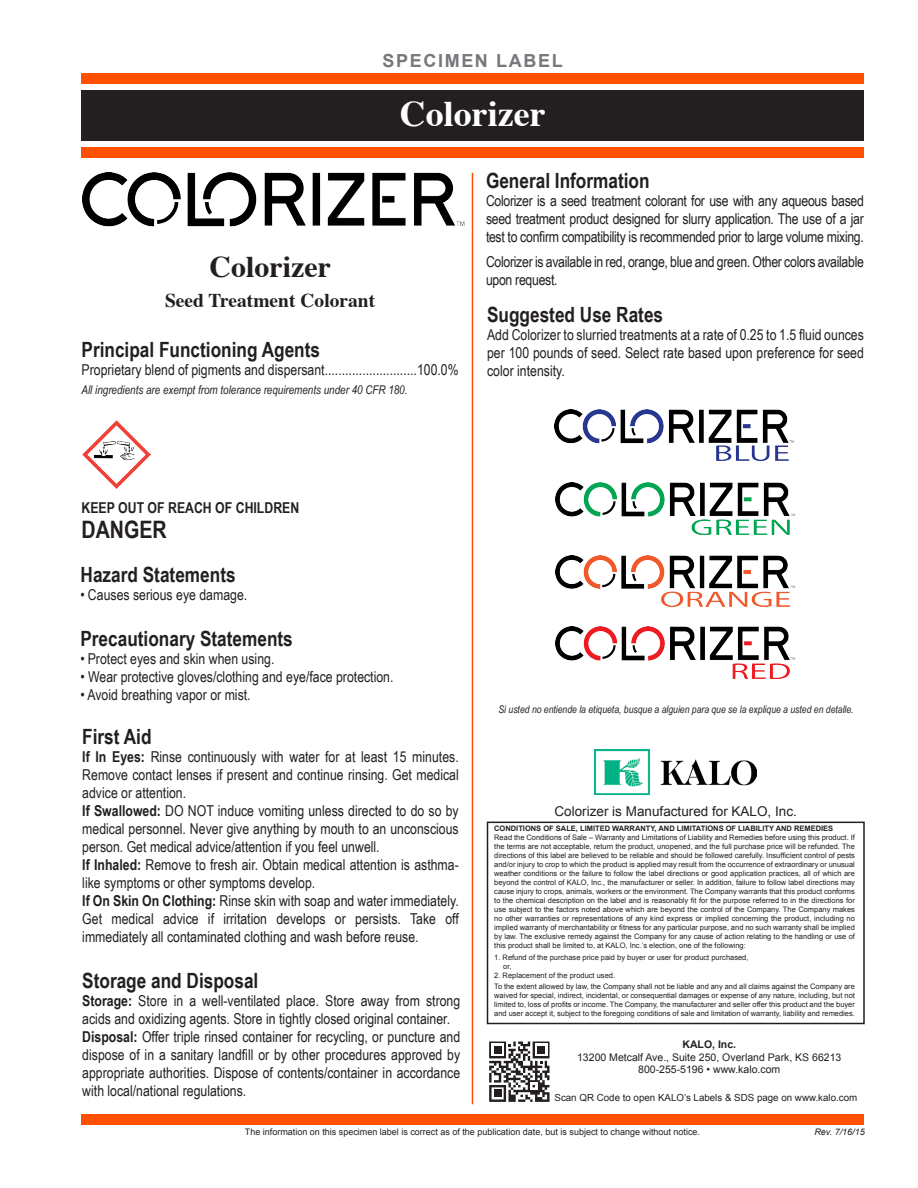
<style>
.page{position:relative;width:918px;height:1188px;background:#fff}
.page>*{position:absolute;margin:0;border:0;box-sizing:border-box;transform-origin:0 0}
.t1{font:700 36px "Times";color:#fff}
.t2{font:700 30px "Times";color:#231f20}
.t3{font:700 24px "Arial Narrow";color:#231f20}
.t4{font:700 21px "Arial Narrow";color:#231f20}
.t5{font:700 19.5px "Times";color:#231f20}
.t6{font:700 18px "Arial";letter-spacing:.09em;color:#76787b}
.t7{font:15px/18px "Arial Narrow";color:#231f20;text-align:justify}
.t8{font:15px/18px "Arial Narrow";letter-spacing:-.02em;color:#231f20}
.t9{font:700 15px "Arial Narrow";color:#231f20}
.t10{font:13.5px "Arial";color:#231f20}
.t11{font:italic 12px "Arial Narrow";color:#231f20}
.t12{font:italic 10.5px "Arial Narrow";color:#231f20}
.t13{font:10.5px/12.6px "Arial";color:#231f20;text-align:center}
.t14{font:700 10.5px "Arial";color:#231f20}
.t15{font:9.75px "Arial";color:#231f20}
.t16{font:9px "Arial";color:#231f20}
.t17{font:italic 9px "Arial";color:#231f20}
.t18{font:7.5px/9px "Arial";color:#231f20;text-align:justify}
.t19{font:700 7.5px "Arial";color:#231f20}
.s1{font-weight:700}
</style>
<div class="page">
<div style="left:81px;top:91px;width:783px;height:50px;background:#231f20"></div>
<div style="left:81px;top:74px;width:783px;height:10px;background:#ff5000"></div>
<img style="left:595px;top:749px;width:162px;height:46px">
<div style="left:81px;top:148px;width:783px;height:10px;background:#ff5000"></div>
<div style="left:81px;top:1114px;width:783px;height:11px;background:#ff5000"></div>
<div style="left:487px;top:822px;width:378px;height:202px;border:2px solid #231f20"></div>
<svg style="left:489px;top:1041px;width:61px;height:1px"></svg>
<svg style="left:489px;top:1042px;width:61px;height:60px"></svg>
<hr style="left:472px;top:173px;width:1px;height:931px;background:#ff5000">
<img style="left:82px;top:421px;width:68px;height:67px">
<img style="left:82px;top:173px;width:383px;height:54px">
<img style="left:554px;top:409px;width:240px;height:51px">
<img style="left:555px;top:483px;width:241px;height:51px">
<img style="left:555px;top:555px;width:241px;height:52px">
<img style="left:556px;top:627px;width:239px;height:51px">
<h3 class="t6" style="left:383px;top:49px;width:182px">SPECIMEN LABEL</h3>
<h1 class="t1" style="left:400px;top:79px;width:147px">Colorizer</h1>
<p class="t2" style="left:209px;top:238px;width:123px">Colorizer</p>
<p class="t5" style="left:165px;top:282px;width:212px">Seed Treatment Colorant</p>
<p class="t4" style="left:82px;top:334px;width:240px">Principal Functioning Agents</p>
<p class="t7" style="left:82px;top:361px;width:379px">Proprietary blend of pigments and dispersant...........................100.0%</p>
<p class="t11" style="left:82px;top:382px;width:327px">All ingredients are exempt from tolerance requirements under 40 CFR 180.</p>
<p class="t4" style="left:486px;top:165px;width:165px">General Information</p>
<p class="t7" style="left:486px;top:191px;width:379px">Colorizer is a seed treatment colorant for use with any aqueous based seed treatment product designed for slurry application. The use of a jar test to confirm compatibility is recommended prior to large volume mixing.</p>
<p class="t8" style="left:486px;top:252px;width:379px">Colorizer is available in red, orange, blue and green. Other colors available upon request.</p>
<p class="t4" style="left:487px;top:299px;width:178px">Suggested Use Rates</p>
<p class="t7" style="left:487px;top:326px;width:378px">Add Colorizer to slurried treatments at a rate of 0.25 to 1.5 fluid ounces per 100 pounds of seed. Select rate based upon preference for seed color intensity.</p>
<p class="t9" style="left:82px;top:496px;width:219px">KEEP OUT OF REACH OF CHILDREN</p>
<p class="t3" style="left:82px;top:511px;width:87px">DANGER</p>
<p class="t4" style="left:81px;top:559px;width:157px">Hazard Statements</p>
<p class="t7" style="left:81px;top:586px;width:168px">• Causes serious eye damage.</p>
<p class="t4" style="left:80px;top:623px;width:214px">Precautionary Statements</p>
<p class="t7" style="left:80px;top:650px;width:196px">• Protect eyes and skin when using.</p>
<p class="t7" style="left:80px;top:668px;width:315px">• Wear protective gloves/clothing and eye/face protection.</p>
<p class="t7" style="left:80px;top:686px;width:172px">• Avoid breathing vapor or mist.</p>
<p class="t4" style="left:82px;top:721px;width:71px">First Aid</p>
<p class="t7" style="left:82px;top:748px;width:378px"><span class="s1">If In Eyes:</span> Rinse continuously with water for at least 15 minutes.<br>Remove contact lenses if present and continue rinsing. Get medical advice or attention.</p>
<p class="t7" style="left:82px;top:802px;width:378px"><span class="s1">If Swallowed:</span> DO NOT induce vomiting unless directed to do so by medical personnel. Never give anything by mouth to an unconscious person. Get medical advice/attention if you feel unwell.</p>
<p class="t7" style="left:82px;top:856px;width:378px"><span class="s1">If Inhaled:</span> Remove to fresh air. Obtain medical attention is asthma&shy;like symptoms or other symptoms develop.</p>
<p class="t7" style="left:82px;top:892px;width:378px"><span class="s1">If On Skin On Clothing:</span> Rinse skin with soap and water immediately.<br>Get medical advice if irritation develops or persists. Take off immediately all contaminated clothing and wash before reuse.</p>
<p class="t4" style="left:82px;top:965px;width:178px">Storage and Disposal</p>
<p class="t7" style="left:82px;top:991px;width:379px"><span class="s1">Storage:</span> Store in a well-ventilated place. Store away from strong acids and oxidizing agents. Store in tightly closed original container.</p>
<p class="t7" style="left:82px;top:1027px;width:379px"><span class="s1">Disposal:</span> Offer triple rinsed container for recycling, or puncture and dispose of in a sanitary landfill or by other procedures approved by appropriate authorities. Dispose of contents/container in accordance with local/national regulations.</p>
<p class="t12" style="left:498px;top:702px;width:357px">Si usted no entiende la etiqueta, busque a alguien para que se la explique a usted en detalle.</p>
<h3 class="t10" style="left:555px;top:802px;width:244px">Colorizer is Manufactured for KALO, Inc.</h3>
<p class="t19" style="left:494px;top:824px;width:341px">CONDITIONS OF SALE, LIMITED WARRANTY, AND LIMITATIONS OF LIABILITY AND REMEDIES</p>
<p class="t18" style="left:494px;top:833px;width:362px">Read the Conditions of Sale – Warranty and Limitations of Liability and Remedies before using this product. If the terms are not acceptable, return the product, unopened, and the full purchase price will be refunded. The directions of this label are believed to be reliable and should be followed carefully. Insufficient control of pests and/or injury to crop to which the product is applied may result from the occurrence of extraordinary or unusual weather conditions or the failure to follow the label directions or good application practices, all of which are beyond the control of KALO, Inc., the manufacturer or seller. In addition, failure to follow label directions may cause injury to crops, animals, workers or the environment. The Company warrants that this product conforms to the chemical description on the label and is reasonably fit for the purpose referred to in the directions for use subject to the factors noted above which are beyond the control of the Company. The Company makes no other warranties or representations of any kind express or implied concerning the product, including no implied warranty of merchantability or fitness for any particular purpose, and no such warranty shall be implied by law. The exclusive remedy against the Company for any cause of action relating to the handling or use of this product shall be limited to, at KALO, Inc.’s election, one of the following:</p>
<p class="t18" style="left:503px;top:953px;width:247px;text-indent:-9px">1. Refund of the purchase price paid by buyer or user for product purchased, or,</p>
<p class="t18" style="left:494px;top:970px;width:362px;line-height:11.4px">2. Replacement of the product used.<br>To the extent allowed by law, the Company shall not be liable and any and all claims against the Company are</p>
<p class="t18" style="left:494px;top:991px;width:362px">waived for special, indirect, incidental, or consequential damages or expense of any nature, including, but not limited to, loss of profits or income. The Company, the manufacturer and seller offer this product and the buyer and user accept it, subject to the foregoing conditions of sale and limitation of warranty, liability and remedies.</p>
<h3 class="t14" style="left:682px;top:1038px;width:55px">KALO, Inc.</h3>
<h3 class="t13" style="left:577px;top:1051px;width:266px">13200 Metcalf Ave., Suite 250, Overland Park, KS 66213<br>800-255-5196 • www.kalo.com</h3>
<h3 class="t15" style="left:555px;top:1091px;width:304px">Scan QR Code to open KALO’s Labels &amp; SDS page on www.kalo.com</h3>
<p class="t16" style="left:245px;top:1126px;width:457px">The information on this specimen label is correct as of the publication date, but is subject to change without notice.</p>
<p class="t17" style="left:814px;top:1126px;width:52px">Rev. 7/16/15</p>
</div>
